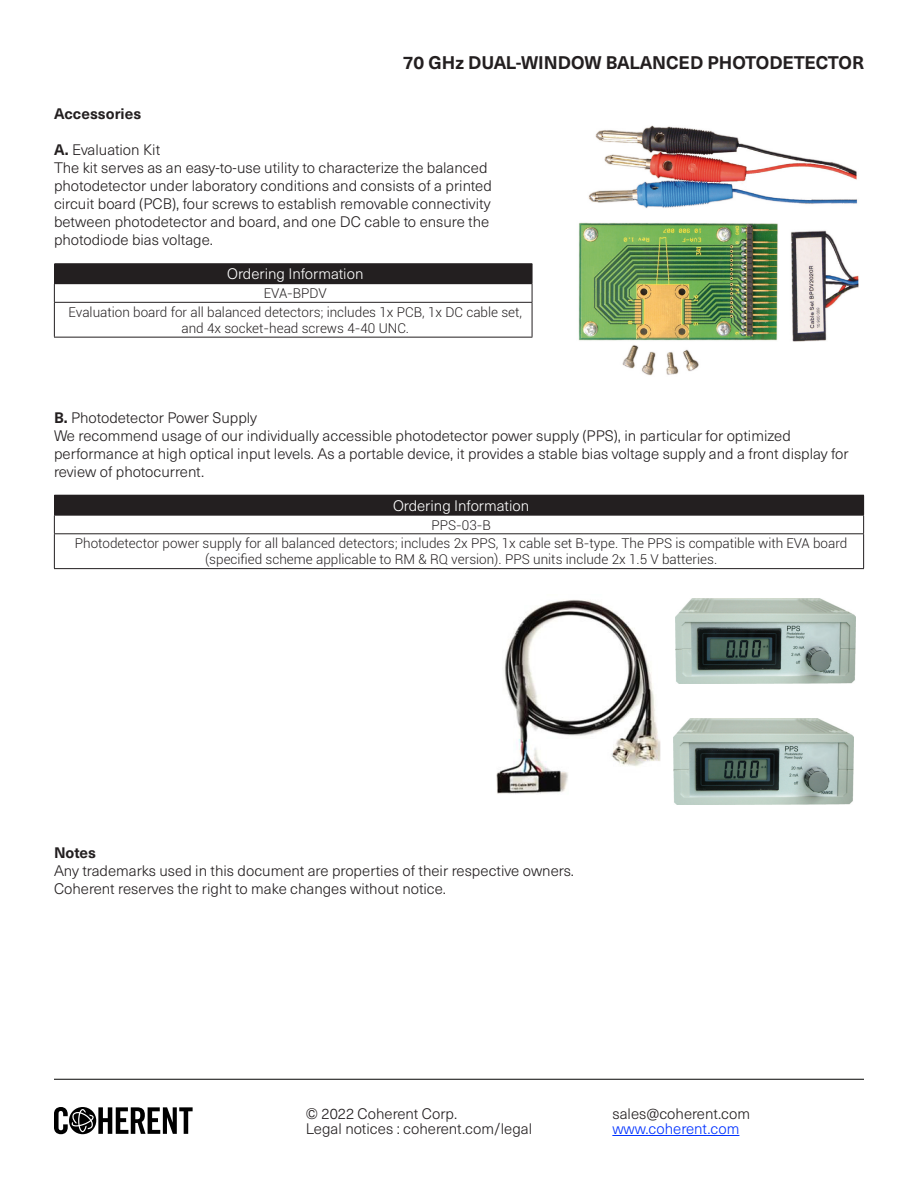
<style>
.page{position:relative;width:918px;height:1188px;background:#fff}
.page>*{position:absolute;margin:0;border:0;box-sizing:border-box;transform-origin:0 0}
.t1{font:700 18px "Neue Haas Unica Pro";color:#231f20}
.Body_Text{font:300 15px/15px "Neue Haas Unica Pro";color:#231f20}
.White_text_on_table{font:300 15px "Neue Haas Unica Pro";color:#fff}
.t2{font:300 15px "Neue Haas Unica Pro";color:#0032ff}
.section_title{font:700 15px "Neue Haas Unica Pro";color:#231f20}
.Table_contents{font:300 13.5px/16.2px "Roboto";color:#231f20;text-align:center}
.s1{font-weight:700}
</style>
<div class="page">
<svg style="left:54px;top:1107px;width:139px;height:27px"></svg>
<hr style="left:54px;top:1079px;width:810px;height:1px;background:#040503">
<hr style="left:612px;top:1135px;width:127px;height:1px;background:#0032ff">
<div style="left:54px;top:495px;width:810px;height:20px;background:#231f20"></div>
<svg style="left:54px;top:516px;width:1px;height:17px"></svg>
<hr style="left:54px;top:533px;width:810px;height:1px;background:#231f20">
<hr style="left:54px;top:534px;width:1px;height:34px;background:#231f20">
<hr style="left:54px;top:515px;width:810px;height:1px;background:#231f20">
<svg style="left:863px;top:515px;width:1px;height:18px"></svg>
<hr style="left:863px;top:534px;width:1px;height:34px;background:#231f20">
<hr style="left:54px;top:568px;width:810px;height:1px;background:#231f20">
<div style="left:54px;top:264px;width:478px;height:20px;background:#231f20"></div>
<svg style="left:54px;top:284px;width:1px;height:18px"></svg>
<hr style="left:54px;top:302px;width:478px;height:1px;background:#231f20">
<hr style="left:54px;top:303px;width:1px;height:34px;background:#231f20">
<hr style="left:54px;top:263px;width:478px;height:1px;background:#231f20">
<svg style="left:532px;top:264px;width:1px;height:38px"></svg>
<hr style="left:532px;top:303px;width:1px;height:34px;background:#231f20">
<hr style="left:54px;top:337px;width:478px;height:1px;background:#231f20">
<img style="left:578px;top:125px;width:281px;height:251px">
<img style="left:496px;top:600px;width:165px;height:194px">
<img style="left:676px;top:598px;width:180px;height:86px">
<img style="left:674px;top:719px;width:180px;height:85px">
<p class="t1" style="left:403px;top:51px;width:463px">70 GHz DUAL-WINDOW BALANCED PHOTODETECTOR</p>
<p class="section_title" style="left:54px;top:105px;width:89px">Accessories</p>
<p class="Body_Text" style="left:54px;top:143px;width:108px"><span class="s1">A.</span> Evaluation Kit</p>
<p class="Body_Text" style="left:54px;top:161px;width:435px">The kit serves as an easy-to-use utility to characterize the balanced</p>
<p class="Body_Text" style="left:54px;top:179px;width:439px">photodetector under laboratory conditions and consists of a printed</p>
<p class="Body_Text" style="left:54px;top:197px;width:438px">circuit board (PCB), four screws to establish removable connectivity</p>
<p class="Body_Text" style="left:54px;top:215px;width:437px">between photodetector and board, and one DC cable to ensure the</p>
<p class="Body_Text" style="left:54px;top:233px;width:161px">photodiode bias voltage.</p>
<p class="White_text_on_table" style="left:227px;top:265px;width:138px">Ordering Information</p>
<p class="Table_contents" style="left:264px;top:285px;width:65px">EVA-BPDV</p>
<p class="Table_contents" style="left:69px;top:303px;width:455px">Evaluation board for all balanced detectors; includes 1x PCB, 1x DC cable set, and 4x socket-head screws 4-40 UNC.</p>
<p class="Body_Text" style="left:54px;top:410px;width:205px"><span class="s1">B.</span> Photodetector Power Supply</p>
<p class="Body_Text" style="left:54px;top:428px;width:738px">We recommend usage of our individually accessible photodetector power supply (PPS), in particular for optimized</p>
<p class="Body_Text" style="left:54px;top:445px;width:796px;line-height:18px">performance at high optical input levels. As a portable device, it provides a stable bias voltage supply and a front display for review of photocurrent.</p>
<p class="White_text_on_table" style="left:393px;top:497px;width:138px">Ordering Information</p>
<p class="Table_contents" style="left:431px;top:516px;width:61px">PPS-03-B</p>
<p class="Table_contents" style="left:75px;top:535px;width:774px">Photodetector power supply for all balanced detectors; includes 2x PPS, 1x cable set B-type. The PPS is compatible with EVA board (specified scheme applicable to RM &amp; RQ version). PPS units include 2x 1.5 V batteries.</p>
<p class="section_title" style="left:54px;top:844px;width:44px">Notes</p>
<p class="Body_Text" style="left:54px;top:864px;width:522px">Any trademarks used in this document are properties of their respective owners.</p>
<p class="Body_Text" style="left:54px;top:882px;width:394px">Coherent reserves the right to make changes without notice.</p>
<p class="Body_Text" style="left:306px;top:1106px;width:228px">© 2022 Coherent Corp.<br>Legal notices : coherent.com/legal</p>
<p class="Body_Text" style="left:612px;top:1106px;width:139px">sales@coherent.com</p>
<p class="t2" style="left:612px;top:1120px;width:129px">www.coherent.com</p>
</div>
